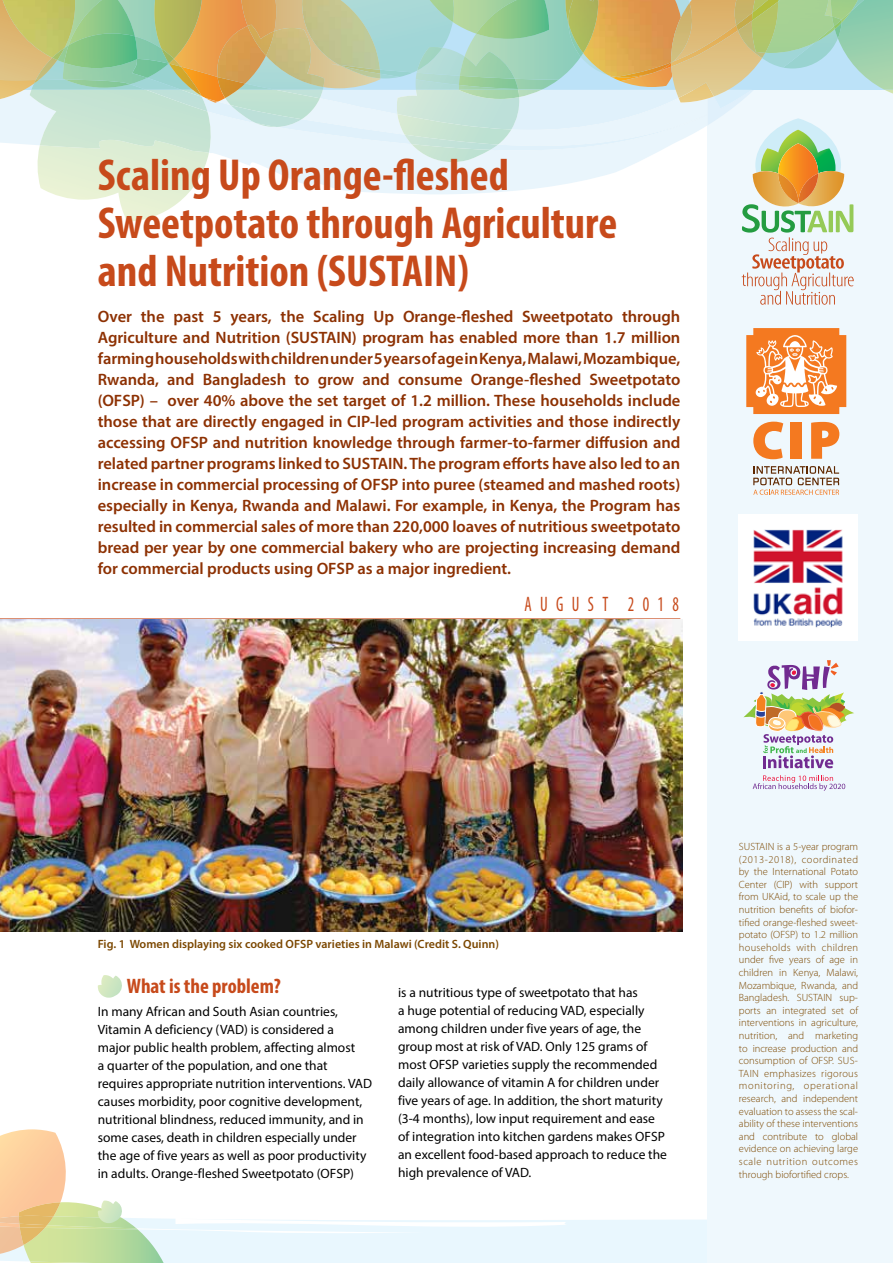
<style>
.page{position:relative;width:893px;height:1263px;background:#fff}
.page>*{position:absolute;margin:0;border:0;box-sizing:border-box;transform-origin:0 0}
.t1{font:700 condensed 45px/48px "Myriad Pro";color:#c74a1b}
.t2{font:700 condensed 21px "Myriad Pro";color:#c74a1b}
.t3{font:condensed 21px "Myriad Pro";letter-spacing:.5em;color:#c74a1b;scale:.8 1}
.t4{font:600 16.5px/21px "Myriad Pro";letter-spacing:-.005em;color:#8d3103;text-align:justify}
.t5{font:13.5px/18px "Myriad Pro";color:#000}
.t6{font:600 12px "Myriad Pro";color:#7b4700}
.t7{font:300 10.5px/12.6px "Myriad Pro";letter-spacing:.015em;color:#7b4700;text-align:justify}
</style>
<div class="page">
<div style="left:708px;top:0;width:185px;height:1263px;background:#eff8fd"></div>
<svg style="left:0;top:0;width:893px;height:305px"></svg>
<img style="left:738px;top:514px;width:119px;height:127px">
<hr style="left:0;top:618px;width:680px;height:2px;background:#c74a1b">
<svg style="left:0;top:1129px;width:708px;height:134px"></svg>
<svg style="left:98px;top:975px;width:24px;height:23px"></svg>
<img style="left:0;top:620px;width:682px;height:311px">
<svg style="left:753px;top:422px;width:30px;height:37px"></svg>
<div style="left:791px;top:422px;width:11px;height:37px;background:#f47920"></div>
<svg style="left:811px;top:422px;width:28px;height:37px"></svg>
<svg style="left:746px;top:328px;width:100px;height:86px"></svg>
<svg style="left:753px;top:466px;width:86px;height:29px"></svg>
<svg style="left:753px;top:775px;width:92px;height:16px"></svg>
<svg style="left:743px;top:660px;width:111px;height:108px"></svg>
<h1 class="t1" style="left:98px;top:150px;width:521px">Scaling Up Orange-fleshed<br>Sweetpotato through Agriculture and Nutrition (SUSTAIN)</h1>
<p class="t4" style="left:98px;top:305px;width:584px">Over the past 5 years, the Scaling Up Orange-fleshed Sweetpotato through Agriculture and Nutrition (SUSTAIN) program has enabled more than 1.7 million farming households with children under 5 years of age in Kenya, Malawi, Mozambique, Rwanda, and Bangladesh to grow and consume Orange-fleshed Sweetpotato (OFSP) – over 40% above the set target of 1.2 million. These households include those that are directly engaged in CIP-led program activities and those indirectly accessing OFSP and nutrition knowledge through farmer-to-farmer diffusion and related partner programs linked to SUSTAIN. The program efforts have also led to an increase in commercial processing of OFSP into puree (steamed and mashed roots) especially in Kenya, Rwanda and Malawi. For example, in Kenya, the Program has resulted in commercial sales of more than 220,000 loaves of nutritious sweetpotato bread per year by one commercial bakery who are projecting increasing demand for commercial products using OFSP as a major ingredient.</p>
<p class="t3" style="left:525px;top:591px;width:194px">AUGUST 2018</p>
<p class="t6" style="left:98px;top:936px;width:403px">Fig. 1 Women displaying six cooked OFSP varieties in Malawi (Credit S. Quinn)</p>
<p class="t2" style="left:127px;top:973px;width:156px">What is the problem?</p>
<p class="t5" style="left:98px;top:1002px;width:276px">In many African and South Asian countries, Vitamin A deficiency (VAD) is considered a<br>major public health problem, affecting almost<br>a quarter of the population, and one that requires appropriate nutrition interventions. VAD causes morbidity, poor cognitive development, nutritional blindness, reduced immunity, and in some cases, death in children especially under the age of five years as well as poor productivity in adults. Orange-fleshed Sweetpotato (OFSP)</p>
<p class="t5" style="left:398px;top:983px;width:270px">is a nutritious type of sweetpotato that has<br>a huge potential of reducing VAD, especially among children under five years of age, the group most at risk of VAD. Only 125 grams of most OFSP varieties supply the recommended daily allowance of vitamin A for children under five years of age. In addition, the short maturity (3-4 months), low input requirement and ease of integration into kitchen gardens makes OFSP an excellent food-based approach to reduce the high prevalence of VAD.</p>
<p class="t7" style="left:739px;top:840px;width:121px">SUSTAIN is a 5-year program (2013-2018), coordinated by the International Potato Center (CIP) with support from UKAid, to scale up the nutrition benefits of biofor&shy;tified orange-fleshed sweet&shy;potato (OFSP) to 1.2 million households with children under five years of age in children in Kenya, Malawi, Mozambique, Rwanda, and Bangladesh. SUSTAIN sup&shy;ports an integrated set of interventions in agriculture, nutrition, and marketing to increase production and consumption of OFSP. SUS-TAIN emphasizes rigorous monitoring, operational research, and independent evaluation to assess the scal&shy;ability of these interventions and contribute to global evidence on achieving large scale nutrition outcomes through biofortified crops.</p>
</div>
